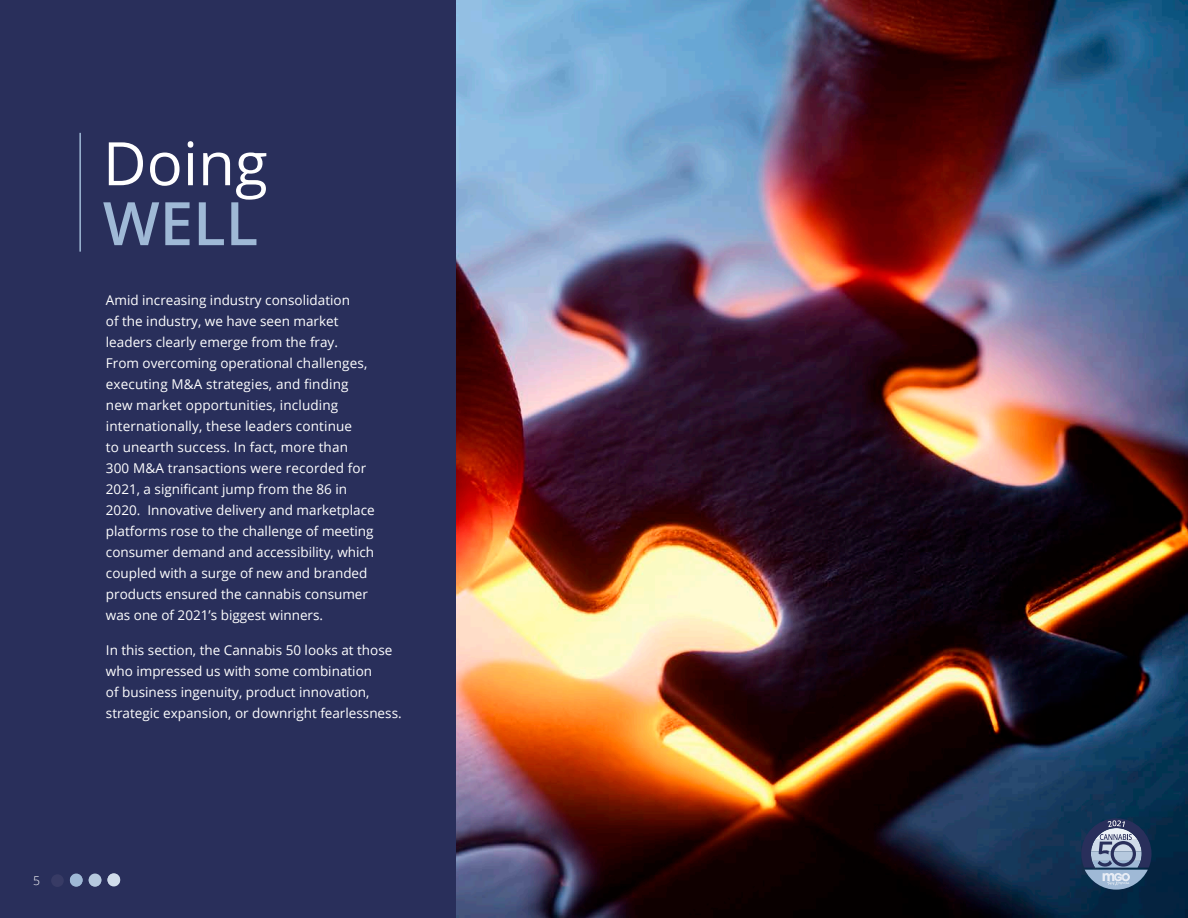
<style>
.page{position:relative;width:1188px;height:918px;background:#fff}
.page>*{position:absolute;margin:0;border:0;box-sizing:border-box;transform-origin:0 0}
.t1{font:60px "Open Sans";color:#fff}
.t2{font:600 60px "Open Sans";color:#9fb9d6}
.t3{font:13.5px/21px "Open Sans";color:#fff}
.t4{font:300 12.15px "Open Sans";color:#fff}
</style>
<div class="page">
<img style="left:456px;top:0;width:732px;height:918px">
<div style="left:0;top:0;width:456px;height:918px;background:#292f5b"></div>
<hr style="left:79px;top:133px;width:2px;height:119px;background:#9fb9d6">
<svg style="left:1081px;top:818px;width:71px;height:72px;background:#5e718f"></svg>
<svg style="left:107px;top:873px;width:13px;height:13px"></svg>
<div style="left:70px;top:874px;width:13px;height:13px;background:#9fb9d6;border-radius:50%"></div>
<div style="left:89px;top:874px;width:12px;height:13px;background:#b6c9de;border-radius:50%"></div>
<div style="left:107px;top:874px;width:13px;height:12px;background:#d0dcea;border-radius:50%"></div>
<div style="left:51px;top:874px;width:13px;height:13px;background:#383b65;border-radius:50%"></div>
<p class="t4" style="left:33px;top:876px;width:8px">5</p>
<h1 class="t1" style="left:103px;top:139px;width:166px">Doing</h1>
<h1 class="t2" style="left:103px;top:199px;width:157px">WELL</h1>
<p class="t3" style="left:106px;top:291px;width:270px">Amid increasing industry consolidation<br>of the industry, we have seen market leaders clearly emerge from the fray.<br>From overcoming operational challenges, executing M&amp;A strategies, and finding new market opportunities, including internationally, these leaders continue<br>to unearth success. In fact, more than<br>300 M&amp;A transactions were recorded for 2021, a significant jump from the 86 in 2020. Innovative delivery and marketplace platforms rose to the challenge of meeting consumer demand and accessibility, which coupled with a surge of new and branded products ensured the cannabis consumer was one of 2021’s biggest winners.</p>
<p class="t3" style="left:106px;top:641px;width:297px">In this section, the Cannabis 50 looks at those who impressed us with some combination<br>of business ingenuity, product innovation, strategic expansion, or downright fearlessness.</p>
</div>
